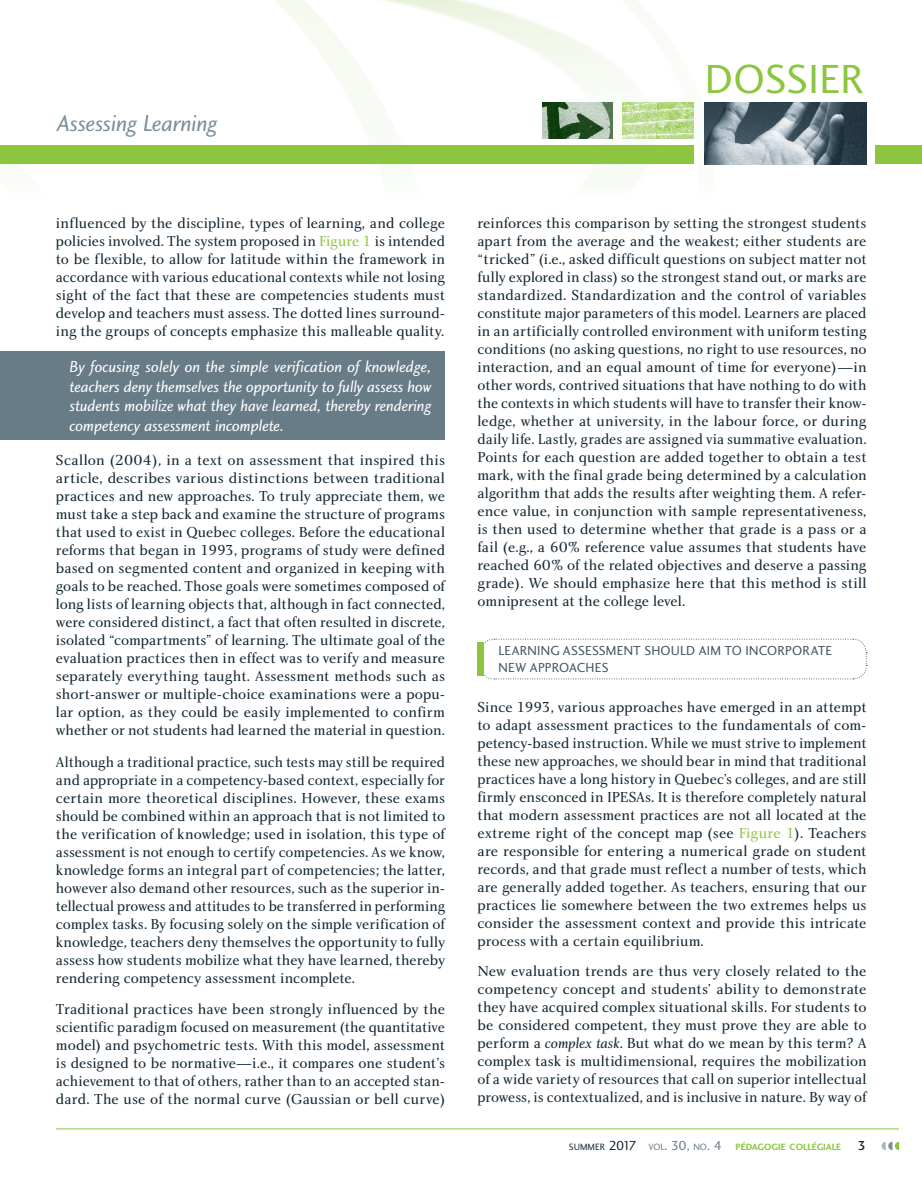
<style>
.page{position:relative;width:922px;height:1191px;background:#fff}
.page>*{position:absolute;margin:0;border:0;box-sizing:border-box;transform-origin:0 0}
.t1{font:42px "Charlotte Sans Book Plain";letter-spacing:.005em;color:#8bc63e}
.t2{font:24px "Charlotte Sans Book Italic Plain";letter-spacing:-.015em;color:#7c8e9a}
.ExergueGauche__OK{font:16.5px/19.5px "Charlotte Sans Book Italic Plain";letter-spacing:-.005em;color:#fff;text-align:justify}
.Article__OK{font:15px/18px "Charlotte Book Plain";color:#122632;text-align:justify}
.t3{font:13.5px/16.5px "Charlotte Sans Book Plain";letter-spacing:.015em;color:#425662}
.t4{font:9.45px "Charlotte Sans Bold Plain";color:#8bc63e}
.s1{color:#8bc63e}
.s2{font-family:"Charlotte Book Italic Plain"}
.s3{font-family:"Charlotte Sans Book Plain";color:#122632}
.s4{font-family:"Charlotte Sans Book Plain";font-size:13.5px;color:#122632}
.s5{font-family:"Charlotte Sans Book Plain";color:#687c88}
.s6{font-family:"Charlotte Sans Book Plain";font-size:13.5px;color:#687c88}
.s7{font-family:"Charlotte Sans Medium Plain";font-size:13.5px;color:#122632}
</style>
<div class="page">
<svg style="left:881px;top:1141px;width:17px;height:9px"></svg>
<img style="left:0;top:0;width:921px;height:184px">
<hr style="left:56px;top:1128px;width:842px;height:1px;background:#8bc63e">
<div style="left:874px;top:146px;width:47px;height:18px;background:#8bc63e"></div>
<div style="left:0;top:146px;width:693px;height:18px;background:#8bc63e"></div>
<img style="left:704px;top:103px;width:162px;height:61px">
<img style="left:542px;top:103px;width:70px;height:36px">
<img style="left:622px;top:103px;width:71px;height:36px">
<div style="left:0;top:352px;width:445px;height:88px;background:#687c88"></div>
<svg style="left:484px;top:638px;width:383px;height:41px"></svg>
<div style="left:477px;top:642px;width:7px;height:34px;background:#8bc63e"></div>
<p class="t2" style="left:57px;top:108px;width:161px">Assessing Learning</p>
<p class="t1" style="left:704px;top:54px;width:161px">DOSSIER</p>
<p class="Article__OK" style="left:56px;top:214px;width:390px">influenced by the discipline, types of learning, and college policies involved. The system proposed in <span class="s1">Figure 1</span> is intended to be flexible, to allow for latitude within the framework in accordance with various educational contexts while not losing sight of the fact that these are competencies students must develop and teachers must assess. The dotted lines surround&shy;ing the groups of concepts emphasize this malleable quality.</p>
<p class="ExergueGauche__OK" style="left:69px;top:357px;width:363px">By focusing solely on the simple verification of knowledge, teachers deny themselves the opportunity to fully assess how students mobilize what they have learned, thereby rendering competency assessment incomplete.</p>
<p class="Article__OK" style="left:56px;top:451px;width:390px">Scallon (2004), in a text on assessment that inspired this article, describes various distinctions between traditional practices and new approaches. To truly appreciate them, we must take a step back and examine the structure of programs that used to exist in Quebec colleges. Before the educational reforms that began in 1993, programs of study were defined based on segmented content and organized in keeping with goals to be reached. Those goals were sometimes composed of long lists of learning objects that, although in fact connected, were considered distinct, a fact that often resulted in discrete, isolated “compartments” of learning. The ultimate goal of the evaluation practices then in effect was to verify and measure separately everything taught. Assessment methods such as short-answer or multiple-choice examinations were a popu&shy;lar option, as they could be easily implemented to confirm whether or not students had learned the material in question.</p>
<p class="Article__OK" style="left:56px;top:752px;width:390px">Although a traditional practice, such tests may still be required and appropriate in a competency-based context, especially for certain more theoretical disciplines. However, these exams should be combined within an approach that is not limited to the verification of knowledge; used in isolation, this type of assessment is not enough to certify competencies. As we know, knowledge forms an integral part of competencies; the latter, however also demand other resources, such as the superior in&shy;tellectual prowess and attitudes to be transferred in performing complex tasks. By focusing solely on the simple verification of knowledge, teachers deny themselves the opportunity to fully assess how students mobilize what they have learned, thereby rendering competency assessment incomplete.</p>
<p class="Article__OK" style="left:56px;top:1000px;width:390px">Traditional practices have been strongly influenced by the scientific paradigm focused on measurement (the quantitative model) and psychometric tests. With this model, assessment is designed to be normative—i.e., it compares one student’s achievement to that of others, rather than to an accepted stan&shy;dard. The use of the normal curve (Gaussian or bell curve)</p>
<p class="Article__OK" style="left:477px;top:214px;width:390px">reinforces this comparison by setting the strongest students apart from the average and the weakest; either students are “tricked” (i.e., asked difficult questions on subject matter not fully explored in class) so the strongest stand out, or marks are standardized. Standardization and the control of variables constitute major parameters of this model. Learners are placed in an artificially controlled environment with uniform testing conditions (no asking questions, no right to use resources, no interaction, and an equal amount of time for everyone)—in other words, contrived situations that have nothing to do with the contexts in which students will have to transfer their know&shy;ledge, whether at university, in the labour force, or during daily life. Lastly, grades are assigned via summative evaluation.<br>Points for each question are added together to obtain a test mark, with the final grade being determined by a calculation algorithm that adds the results after weighting them. A refer&shy;ence value, in conjunction with sample representativeness, is then used to determine whether that grade is a pass or a fail (e.g., a 60% reference value assumes that students have reached 60% of the related objectives and deserve a passing grade). We should emphasize here that this method is still omnipresent at the college level.</p>
<p class="t3" style="left:498px;top:642px;width:335px">LEARNING ASSESSMENT SHOULD AIM TO INCORPORATE<br>NEW APPROACHES</p>
<p class="Article__OK" style="left:477px;top:698px;width:390px">Since 1993, various approaches have emerged in an attempt to adapt assessment practices to the fundamentals of com&shy;petency-based instruction. While we must strive to implement these new approaches, we should bear in mind that traditional practices have a long history in Quebec’s colleges, and are still firmly ensconced in IPESAs. It is therefore completely natural that modern assessment practices are not all located at the extreme right of the concept map (see <span class="s1">Figure 1</span>). Teachers are responsible for entering a numerical grade on student records, and that grade must reflect a number of tests, which are generally added together. As teachers, ensuring that our practices lie somewhere between the two extremes helps us consider the assessment context and provide this intricate process with a certain equilibrium.</p>
<p class="Article__OK" style="left:477px;top:962px;width:390px">New evaluation trends are thus very closely related to the competency concept and students’ ability to demonstrate they have acquired complex situational skills. For students to be considered competent, they must prove they are able to perform a <span class="s2">complex task</span>. But what do we mean by this term? A complex task is multidimensional, requires the mobilization of a wide variety of resources that call on superior intellectual prowess, is contextualized, and is inclusive in nature. By way of</p>
<p class="t4" style="left:568px;top:1141px;width:298px"><span class="s3">SUMMER</span> <span class="s4">2017</span> <span class="s5">VOL</span><span class="s6">. 30,</span> <span class="s5">NO</span><span class="s6">. 4</span> PÉDAGOGIE COLLÉGIALE <span class="s7">3</span></p>
</div>
